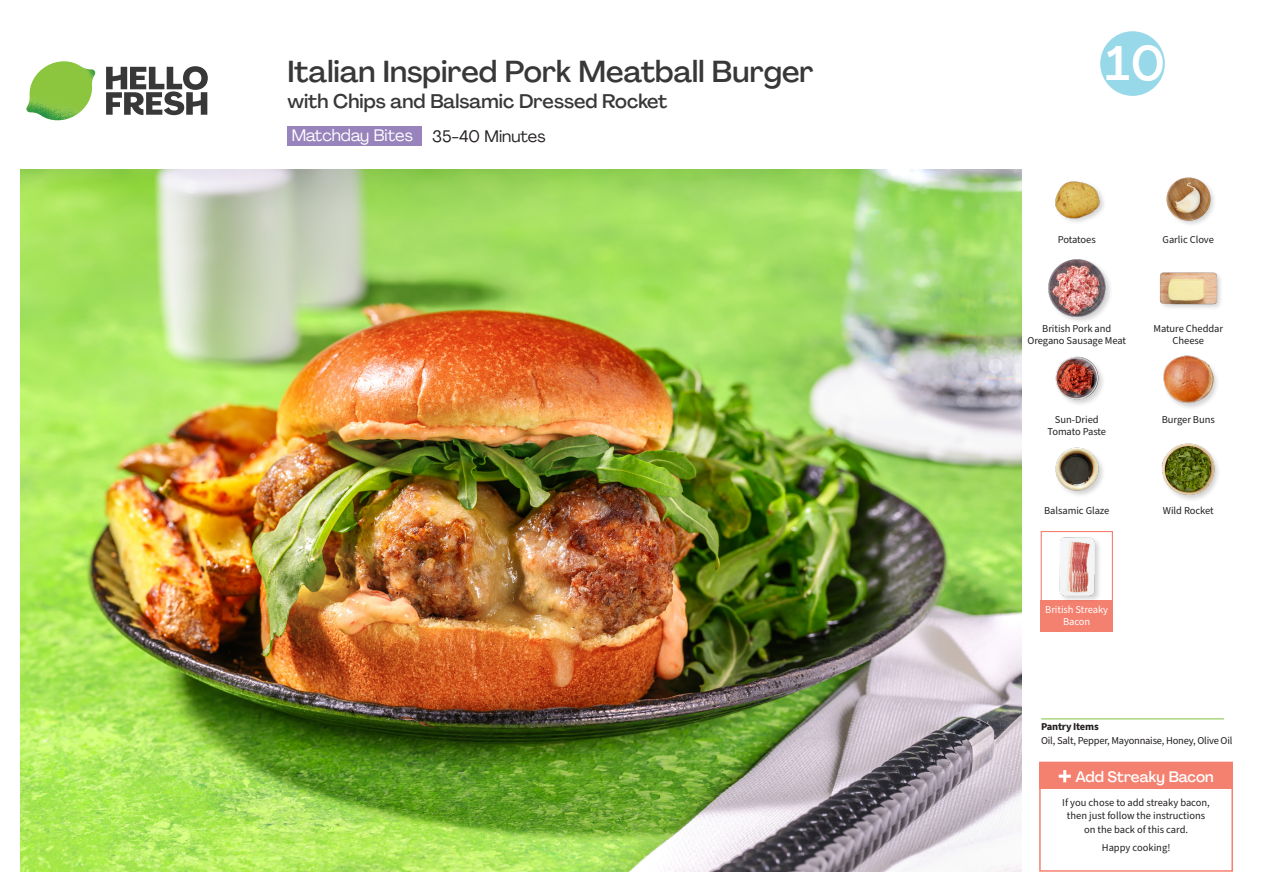
<style>
.page{position:relative;width:1263px;height:893px;background:#fff}
.page>*{position:absolute;margin:0;border:0;box-sizing:border-box;transform-origin:0 0}
._24_Recipe_Nr_Bag{font:500 48px "Agrandir";color:#fff}
._15_Titel_UK{font:500 30px "Agrandir";color:#383839}
._15_Titel_UK-2{font:500 19.5px "Agrandir";color:#383839}
._02_Box_Type{font:16.5px "Agrandir";color:#fff}
._02_Box_Type-2{font:16.5px "Agrandir";color:#231f20}
._16_StepsText{font:500 15px "Agrandir";color:#fff}
._18_FRONT_ingredients_UK{font:10.5px/12px "Source Sans Pro";letter-spacing:-.005em;color:#231f20;text-align:center}
._15_Titel_Steps{font:10.5px/13.5px "Source Sans Pro";color:#231f20;text-align:center}
._14_Allergene_Text_7pt{font:10.5px "Source Sans Pro";letter-spacing:-.02em;color:#231f20}
._18_FRONT_ingredients_UK-2{font:10.5px/12px "Source Sans Pro";letter-spacing:-.005em;color:#fff;text-align:center}
._00_Basic{font:10.5px "Source Sans Pro";color:#231f20}
._14_Allergene_Text_7pt-2{font:700 10.5px "Source Sans Pro";letter-spacing:-.02em;color:#231f20}
</style>
<div class="page">
<svg style="left:106px;top:66px;width:102px;height:49px"></svg>
<img style="left:26px;top:61px;width:69px;height:59px">
<img style="left:21px;top:170px;width:1000px;height:702px">
<hr style="left:1041px;top:718px;width:183px;height:1px;background:#81c340">
<div style="left:287px;top:127px;width:135px;height:19px;background:#9883bc"></div>
<div style="left:1041px;top:531px;width:72px;height:72px;border:1px solid #f4806f"></div>
<div style="left:1041px;top:600px;width:72px;height:32px;background:#f4806f"></div>
<div style="left:1058px;top:536px;width:44px;height:66px;background:#231f20;opacity:.2"></div>
<img style="left:1058px;top:538px;width:44px;height:57px">
<img style="left:1055px;top:356px;width:48px;height:48px">
<img style="left:1055px;top:447px;width:48px;height:48px">
<div style="left:1161px;top:442px;width:60px;height:60px;background:#231f20;opacity:.2"></div>
<img style="left:1161px;top:442px;width:56px;height:56px">
<img style="left:1163px;top:355px;width:54px;height:52px">
<img style="left:1055px;top:181px;width:49px;height:41px">
<div style="left:1047px;top:258px;width:66px;height:66px;background:#231f20;opacity:.2"></div>
<img style="left:1048px;top:259px;width:57px;height:57px">
<div style="left:1159px;top:271px;width:65px;height:40px;background:#231f20;opacity:.2"></div>
<img style="left:1159px;top:271px;width:58px;height:40px">
<img style="left:1166px;top:177px;width:48px;height:48px">
<div style="left:1039px;top:762px;width:194px;height:110px;border:2px solid #f4806f"></div>
<div style="left:1039px;top:762px;width:193px;height:27px;background:#f4806f"></div>
<svg style="left:1059px;top:770px;width:12px;height:12px"></svg>
<svg style="left:1100px;top:31px;width:65px;height:65px"></svg>
<p class="_15_Titel_UK" style="left:287px;top:53px;width:528px">Italian Inspired Pork Meatball Burger</p>
<p class="_15_Titel_UK-2" style="left:287px;top:89px;width:382px">with Chips and Balsamic Dressed Rocket</p>
<p class="_02_Box_Type" style="left:292px;top:125px;width:122px">Matchday Bites</p>
<p class="_02_Box_Type-2" style="left:432px;top:126px;width:115px">35-40 Minutes</p>
<p class="_24_Recipe_Nr_Bag" style="left:1105px;top:33px;width:61px">10</p>
<p class="_18_FRONT_ingredients_UK" style="left:1058px;top:234px;width:40px">Potatoes</p>
<p class="_18_FRONT_ingredients_UK" style="left:1162px;top:234px;width:53px">Garlic Clove</p>
<p class="_18_FRONT_ingredients_UK" style="left:1027px;top:323px;width:100px">British Pork and<br>Oregano Sausage Meat</p>
<p class="_18_FRONT_ingredients_UK" style="left:1047px;top:413px;width:60px">Sun-Dried<br>Tomato Paste</p>
<p class="_18_FRONT_ingredients_UK" style="left:1153px;top:323px;width:71px">Mature Cheddar<br>Cheese</p>
<p class="_18_FRONT_ingredients_UK" style="left:1162px;top:413px;width:55px">Burger Buns</p>
<p class="_18_FRONT_ingredients_UK" style="left:1044px;top:504px;width:67px">Balsamic Glaze</p>
<p class="_18_FRONT_ingredients_UK" style="left:1163px;top:504px;width:52px">Wild Rocket</p>
<p class="_18_FRONT_ingredients_UK-2" style="left:1045px;top:604px;width:64px">British Streaky<br>Bacon</p>
<p class="_14_Allergene_Text_7pt-2" style="left:1041px;top:719px;width:59px">Pantry Items</p>
<p class="_14_Allergene_Text_7pt" style="left:1041px;top:734px;width:193px">Oil, Salt, Pepper, Mayonnaise, Honey, Olive Oil</p>
<p class="_16_StepsText" style="left:1075px;top:767px;width:140px">Add Streaky Bacon</p>
<p class="_15_Titel_Steps" style="left:1062px;top:796px;width:149px">If you chose to add streaky bacon, then just follow the instructions on the back of this card.</p>
<p class="_00_Basic" style="left:1102px;top:840px;width:70px">Happy cooking!</p>
</div>
